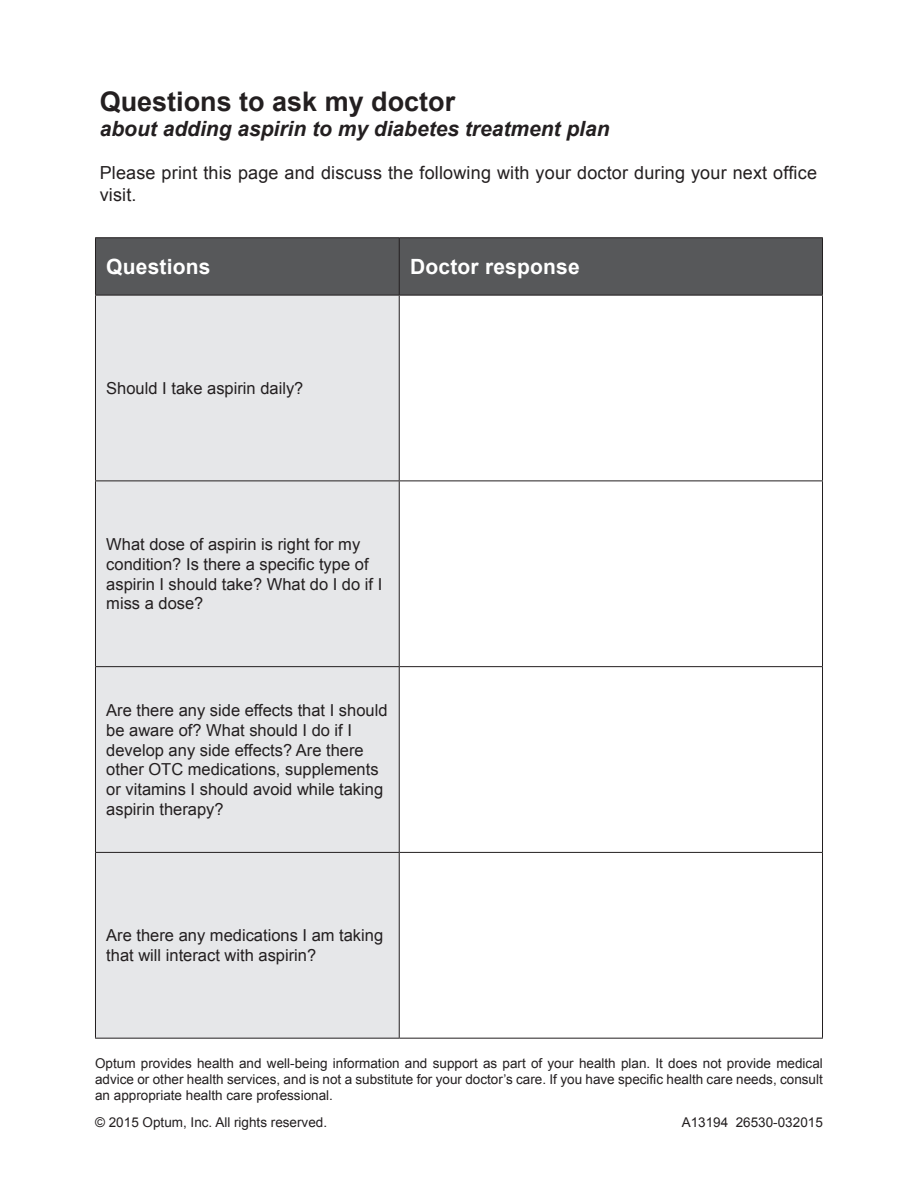
<style>
.page{position:relative;width:918px;height:1188px;background:#fff}
.page>*{position:absolute;margin:0;border:0;box-sizing:border-box;transform-origin:0 0}
.t1{font:700 27px "Arial";color:#231f20}
.t2{font:italic 700 21px "Arial";color:#231f20}
.t3{font:700 21px "Arial";letter-spacing:.01em;color:#fff}
.t4{font:18px/21.6px "Arial";letter-spacing:.01em;color:#231f20}
.t5{font:16.5px/19.8px "Arial";color:#231f20}
.t6{font:13.5px/16.2px "Arial";color:#231f20;text-align:justify}
</style>
<div class="page">
<div style="left:96px;top:238px;width:726px;height:57px;background:#57585a"></div>
<div style="left:96px;top:296px;width:303px;height:742px;background:#e6e7e9"></div>
<hr style="left:95px;top:296px;width:1px;height:185px;background:#231f20">
<hr style="left:399px;top:296px;width:1px;height:185px;background:#231f20">
<hr style="left:822px;top:296px;width:1px;height:185px;background:#231f20">
<hr style="left:95px;top:481px;width:304px;height:1px;background:#231f20">
<hr style="left:95px;top:481px;width:1px;height:185px;background:#231f20">
<hr style="left:399px;top:481px;width:424px;height:1px;background:#231f20">
<hr style="left:399px;top:481px;width:1px;height:185px;background:#231f20">
<hr style="left:822px;top:481px;width:1px;height:185px;background:#231f20">
<hr style="left:95px;top:666px;width:304px;height:1px;background:#231f20">
<hr style="left:95px;top:667px;width:1px;height:185px;background:#231f20">
<hr style="left:399px;top:666px;width:424px;height:1px;background:#231f20">
<hr style="left:399px;top:667px;width:1px;height:185px;background:#231f20">
<hr style="left:822px;top:667px;width:1px;height:185px;background:#231f20">
<hr style="left:95px;top:852px;width:304px;height:1px;background:#231f20">
<hr style="left:95px;top:853px;width:1px;height:185px;background:#231f20">
<hr style="left:399px;top:852px;width:424px;height:1px;background:#231f20">
<hr style="left:399px;top:853px;width:1px;height:185px;background:#231f20">
<hr style="left:822px;top:853px;width:1px;height:185px;background:#231f20">
<hr style="left:95px;top:1038px;width:304px;height:1px;background:#231f20">
<hr style="left:399px;top:1038px;width:424px;height:1px;background:#231f20">
<hr style="left:95px;top:237px;width:304px;height:1px;background:#231f20">
<hr style="left:95px;top:238px;width:1px;height:57px;background:#231f20">
<hr style="left:399px;top:237px;width:424px;height:1px;background:#231f20">
<hr style="left:399px;top:238px;width:1px;height:57px;background:#231f20">
<hr style="left:822px;top:238px;width:1px;height:57px;background:#231f20">
<hr style="left:95px;top:295px;width:304px;height:1px;background:#231f20">
<hr style="left:399px;top:295px;width:424px;height:1px;background:#231f20">
<p class="t1" style="left:100px;top:84px;width:357px">Questions to ask my doctor</p>
<p class="t2" style="left:100px;top:115px;width:511px">about adding aspirin to my diabetes treatment plan</p>
<p class="t4" style="left:100px;top:162px;width:719px">Please print this page and discuss the following with your doctor during your next office visit.</p>
<p class="t3" style="left:106px;top:253px;width:106px">Questions</p>
<p class="t3" style="left:410px;top:253px;width:171px">Doctor response</p>
<p class="t5" style="left:106px;top:378px;width:199px">Should I take aspirin daily?</p>
<p class="t5" style="left:106px;top:535px;width:278px">What dose of aspirin is right for my condition? Is there a specific type of aspirin I should take? What do I do if I miss a dose?</p>
<p class="t5" style="left:106px;top:701px;width:283px">Are there any side effects that I should be aware of? What should I do if I develop any side effects? Are there other OTC medications, supplements or vitamins I should avoid while taking aspirin therapy?</p>
<p class="t5" style="left:106px;top:926px;width:278px">Are there any medications I am taking that will interact with aspirin?</p>
<p class="t6" style="left:95px;top:1055px;width:729px">Optum provides health and well-being information and support as part of your health plan. It does not provide medical advice or other health services, and is not a substitute for your doctor’s care. If you have specific health care needs, consult an appropriate health care professional.</p>
<p class="t6" style="left:95px;top:1114px;width:234px">© 2015 Optum, Inc. All rights reserved.</p>
<p class="t6" style="left:682px;top:1114px;width:143px">A13194 26530-032015</p>
</div>
